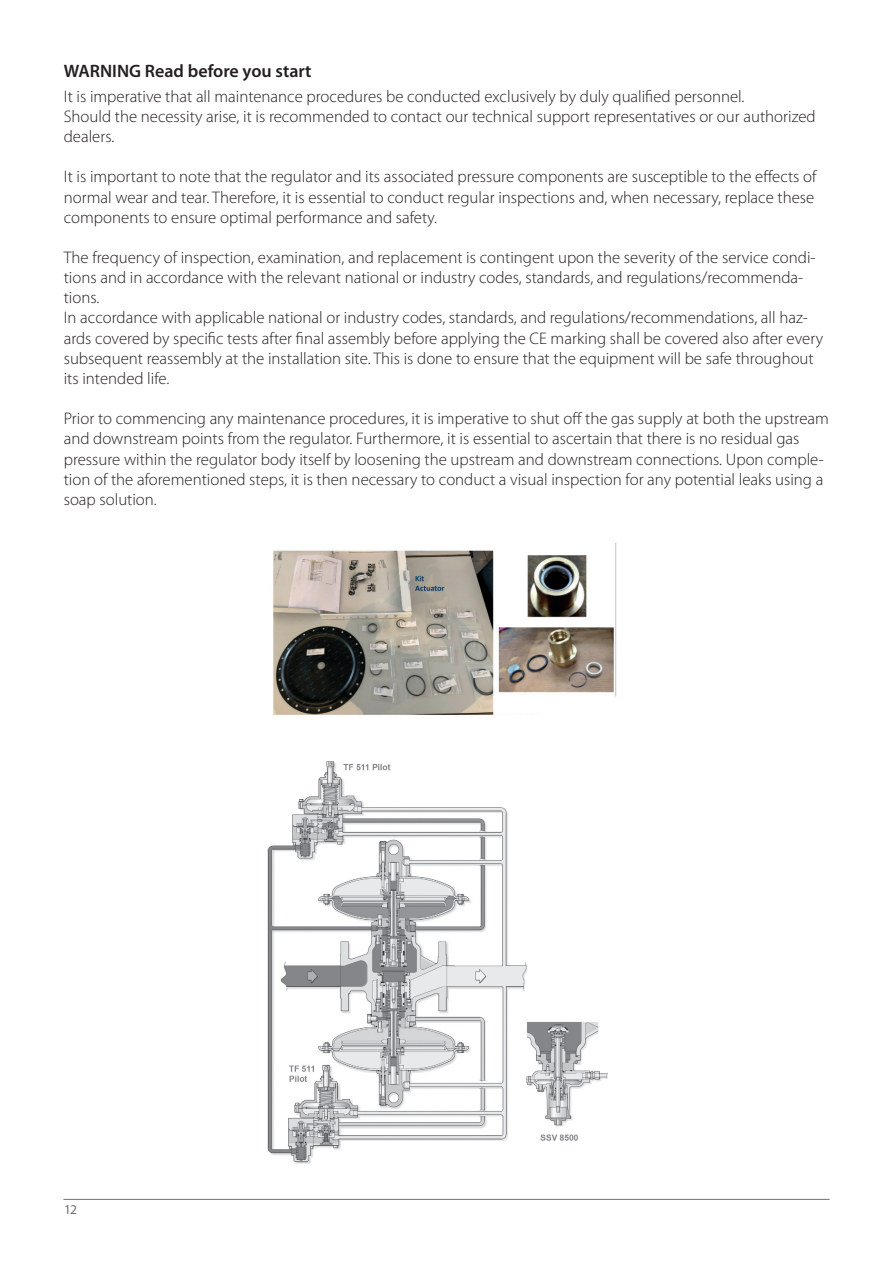
<style>
.page{position:relative;width:893px;height:1263px;background:#fff}
.page>*{position:absolute;margin:0;border:0;box-sizing:border-box;transform-origin:0 0}
.t1{font:600 18px "Myriad Pro";color:#231f20}
.t2{font:300 16.8px/20.1px "Myriad Pro";color:#231f20}
.t3{font:13.5px "Myriad Pro";color:#6d6f71}
</style>
<div class="page">
<hr style="left:63px;top:1199px;width:766px;height:1px;background:#6d6f71">
<img style="left:273px;top:543px;width:344px;height:172px">
<img style="left:267px;top:761px;width:341px;height:403px">
<p class="t1" style="left:64px;top:60px;width:249px">WARNING Read before you start</p>
<p class="t2" style="left:64px;top:86px;width:753px">It is imperative that all maintenance procedures be conducted exclusively by duly qualified personnel.<br>Should the necessity arise, it is recommended to contact our technical support representatives or our authorized dealers.</p>
<p class="t2" style="left:64px;top:167px;width:754px">It is important to note that the regulator and its associated pressure components are susceptible to the effects of normal wear and tear. Therefore, it is essential to conduct regular inspections and, when necessary, replace these components to ensure optimal performance and safety.</p>
<p class="t2" style="left:64px;top:247px;width:761px">The frequency of inspection, examination, and replacement is contingent upon the severity of the service condi&shy;tions and in accordance with the relevant national or industry codes, standards, and regulations/recommenda&shy;tions.<br>In accordance with applicable national or industry codes, standards, and regulations/recommendations, all haz&shy;ards covered by specific tests after final assembly before applying the CE marking shall be covered also after every subsequent reassembly at the installation site. This is done to ensure that the equipment will be safe throughout its intended life.</p>
<p class="t2" style="left:64px;top:408px;width:767px">Prior to commencing any maintenance procedures, it is imperative to shut off the gas supply at both the upstream and downstream points from the regulator. Furthermore, it is essential to ascertain that there is no residual gas pressure within the regulator body itself by loosening the upstream and downstream connections. Upon comple&shy;tion of the aforementioned steps, it is then necessary to conduct a visual inspection for any potential leaks using a soap solution.</p>
<p class="t3" style="left:64px;top:1201px;width:15px">12</p>
</div>
